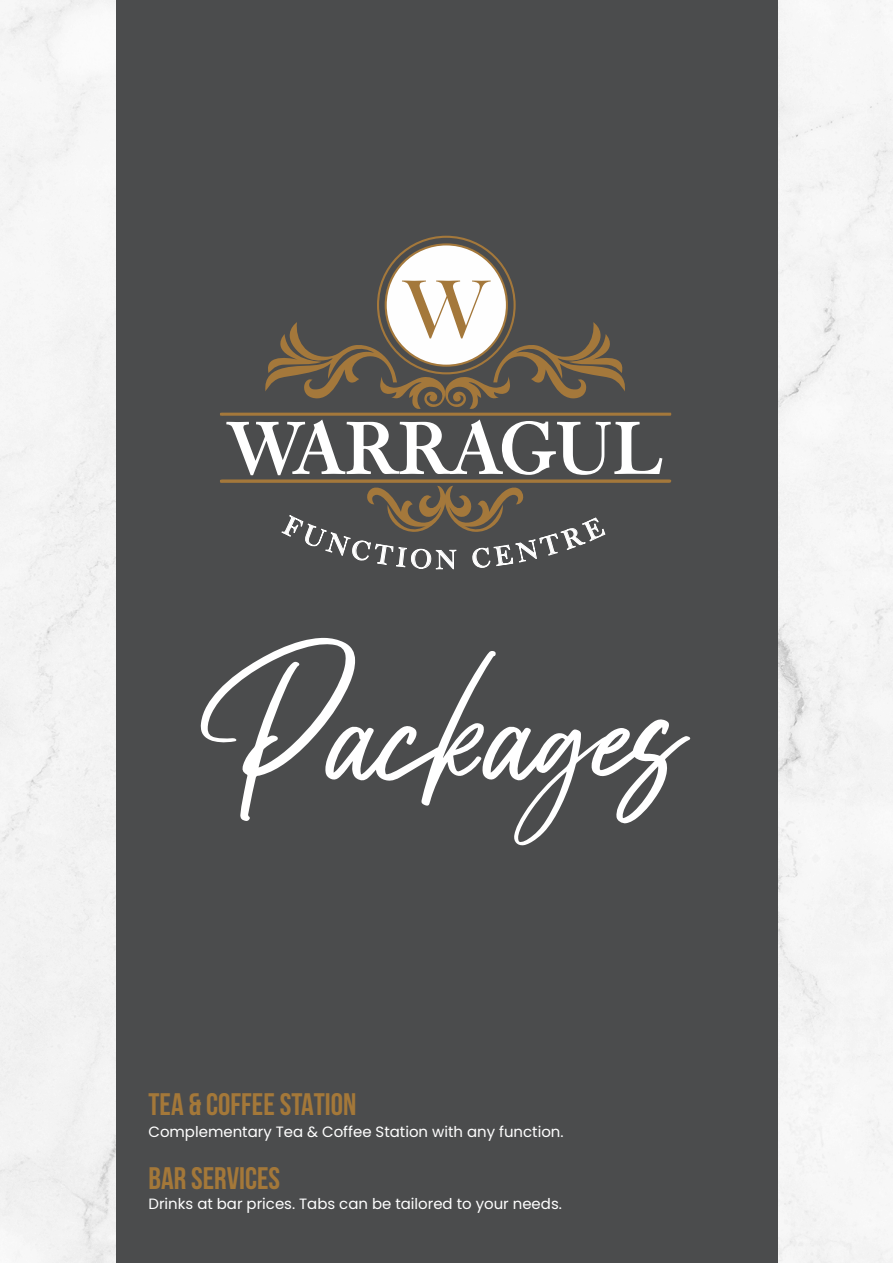
<style>
.page{position:relative;width:893px;height:1263px;background:#f4f4f4}
.page>*{position:absolute;margin:0;border:0;box-sizing:border-box;transform-origin:0 0}
.t1{font:131.7px "Humphrey Patterson Personal Use";color:#fff}
.t2{font:71.4px "Cradley Title Regular 2";color:#fff}
.t3{font:700 31.05px "Bebas Neue";color:#a47839}
.t4{font:15px "Poppins";color:#fff}
</style>
<div class="page">
<div style="left:116px;top:0;width:661px;height:1263px;background:#4b4c4d"></div>
<div style="left:386px;top:244px;width:121px;height:122px;background:#fefefe;border-radius:50%"></div>
<svg style="left:220px;top:281px;width:451px;height:289px"></svg>
<p class="t2" style="left:227px;top:408px;width:437px">WARRAGUL</p>
<p class="t1" style="left:201px;top:693px;width:484px">Packages</p>
<p class="t3" style="left:148px;top:1087px;width:209px">TEA &amp; COFFEE STATION</p>
<p class="t4" style="left:148px;top:1123px;width:417px">Complementary Tea &amp; Coffee Station with any function.</p>
<p class="t3" style="left:148px;top:1162px;width:133px">BAR SERVICES</p>
<p class="t4" style="left:148px;top:1195px;width:415px">Drinks at bar prices. Tabs can be tailored to your needs.</p>
</div>
